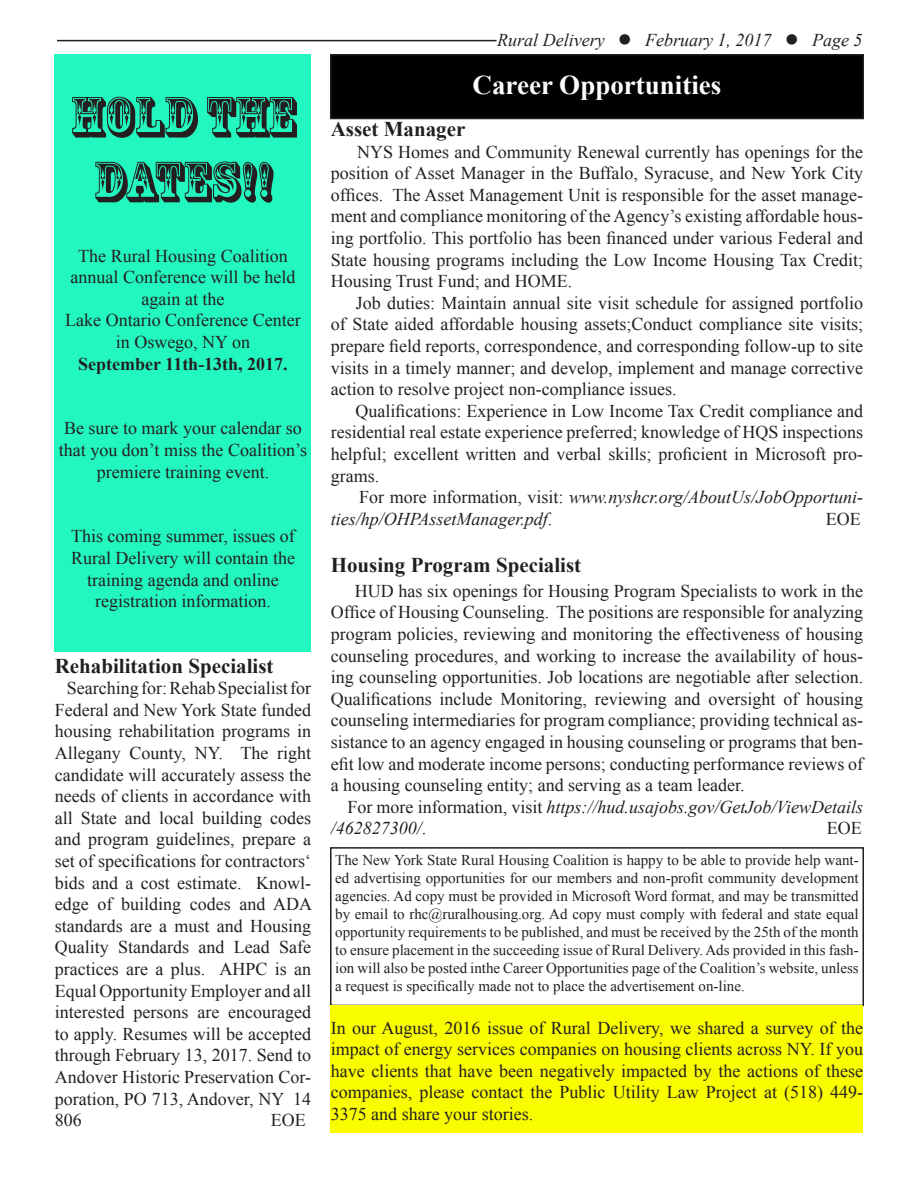
<style>
.page{position:relative;width:918px;height:1188px;background:#fff}
.page>*{position:absolute;margin:0;border:0;box-sizing:border-box;transform-origin:0 0}
.t1{font:54px/64.8px "Rosewood Std";color:#231f20;text-align:center}
.t2{font:700 27px "Times New Roman";color:#fffdfc}
.t3{font:700 21px "Times New Roman";color:#231f20}
.t4{font:18px/21.6px "Times New Roman";color:#231f20;text-align:justify}
.t5{font:italic 18px/21.6px "Times New Roman";color:#231f20}
.t6{font:700 18px "Times New Roman";color:#231f20}
.t7{font:15px/18px "Times New Roman";color:#231f20;text-align:justify}
.s1{font-style:normal}
</style>
<div class="page">
<hr style="left:57px;top:40px;width:439px;height:1px;background:#231f20">
<div style="left:331px;top:55px;width:532px;height:63px;background:#000201"></div>
<div style="left:330px;top:54px;width:534px;height:65px;border:2px solid #231f20"></div>
<div style="left:330px;top:847px;width:534px;height:159px;border:2px solid #231f20"></div>
<div style="left:55px;top:55px;width:256px;height:597px;background:#23f7c0"></div>
<div style="left:331px;top:1006px;width:532px;height:127px;background:#fafd00"></div>
<p class="t1" style="left:70px;top:84px;width:227px">HOLD THE<br>DATES!!</p>
<p class="t4" style="left:78px;top:245px;width:211px">The Rural Housing Coalition</p>
<p class="t4" style="left:71px;top:266px;width:226px;text-align:center">annual Conference will be held again at the</p>
<p class="t4" style="left:65px;top:309px;width:237px">Lake Ontario Conference Center</p>
<p class="t4" style="left:116px;top:331px;width:136px">in Oswego, NY on</p>
<p class="t6" style="left:78px;top:351px;width:211px">September 11th-13th, 2017.</p>
<p class="t4" style="left:59px;top:417px;width:250px;text-align:center">Be sure to mark your calendar so that you don’t miss the Coalition’s premiere training event.</p>
<p class="t4" style="left:71px;top:525px;width:225px">This coming summer, issues of</p>
<p class="t4" style="left:71px;top:547px;width:225px;text-align:center">Rural Delivery will contain the training agenda and online</p>
<p class="t4" style="left:95px;top:590px;width:177px">registration information.</p>
<p class="t3" style="left:55px;top:651px;width:220px">Rehabilitation Specialist</p>
<p class="t4" style="left:55px;top:677px;width:259px;text-indent:12px">Searching for: Rehab Specialist for Federal and New York State funded housing rehabilitation programs in Allegany County, NY. The right candidate will accurately assess the needs of clients in accordance with all State and local building codes and program guidelines, prepare a set of specifications for contractors‘ bids and a cost estimate. Knowl&shy;edge of building codes and ADA standards are a must and Housing Quality Standards and Lead Safe practices are a plus. AHPC is an Equal Opportunity Employer and all interested persons are encouraged to apply. Resumes will be accepted through February 13, 2017. Send to Andover Historic Preservation Cor&shy;poration, PO 713, Andover, NY 14<br>806</p>
<p class="t4" style="left:271px;top:1109px;width:36px">EOE</p>
<p class="t5" style="left:497px;top:29px;width:367px">Rural Delivery ● February 1, 2017 ● Page 5</p>
<p class="t2" style="left:473px;top:66px;width:250px">Career Opportunities</p>
<p class="t3" style="left:331px;top:114px;width:136px">Asset Manager</p>
<p class="t4" style="left:331px;top:140px;width:534px;text-indent:26px">NYS Homes and Community Renewal currently has openings for the position of Asset Manager in the Buffalo, Syracuse, and New York City offices. The Asset Management Unit is responsible for the asset manage&shy;ment and compliance monitoring of the Agency’s existing affordable hous&shy;ing portfolio. This portfolio has been financed under various Federal and State housing programs including the Low Income Housing Tax Credit; Housing Trust Fund; and HOME.</p>
<p class="t4" style="left:331px;top:292px;width:534px;text-indent:25px">Job duties: Maintain annual site visit schedule for assigned portfolio of State aided affordable housing assets;Conduct compliance site visits; prepare field reports, correspondence, and corresponding follow-up to site visits in a timely manner; and develop, implement and manage corrective action to resolve project non-compliance issues.</p>
<p class="t4" style="left:331px;top:400px;width:534px;text-indent:25px">Qualifications: Experience in Low Income Tax Credit compliance and residential real estate experience preferred; knowledge of HQS inspections helpful; excellent written and verbal skills; proficient in Microsoft pro&shy;grams.</p>
<p class="t5" style="left:331px;top:486px;width:534px;text-indent:28px"><span class="s1">For more information, visit:</span> www.nyshcr.org/AboutUs/JobOpportuni&shy;ties/hp/OHPAssetManager.pdf<span class="s1">.</span></p>
<p class="t4" style="left:826px;top:508px;width:36px">EOE</p>
<p class="t3" style="left:331px;top:550px;width:252px">Housing Program Specialist</p>
<p class="t4" style="left:331px;top:580px;width:534px;text-indent:24px">HUD has six openings for Housing Program Specialists to work in the Office of Housing Counseling. The positions are responsible for analyzing program policies, reviewing and monitoring the effectiveness of housing counseling procedures, and working to increase the availability of hous&shy;ing counseling opportunities. Job locations are negotiable after selection.<br>Qualifications include Monitoring, reviewing and oversight of housing counseling intermediaries for program compliance; providing technical as&shy;sistance to an agency engaged in housing counseling or programs that ben&shy;efit low and moderate income persons; conducting performance reviews of a housing counseling entity; and serving as a team leader.</p>
<p class="t5" style="left:331px;top:795px;width:534px;text-indent:17px"><span class="s1">For more information, visit</span> https://hud.usajobs.gov/GetJob/ViewDetails /462827300/<span class="s1">.</span></p>
<p class="t4" style="left:827px;top:817px;width:36px">EOE</p>
<p class="t7" style="left:335px;top:851px;width:525px">The New York State Rural Housing Coalition is happy to be able to provide help want&shy;ed advertising opportunities for our members and non-profit community development agencies. Ad copy must be provided in Microsoft Word format, and may be transmitted by email to rhc@ruralhousing.org. Ad copy must comply with federal and state equal opportunity requirements to be published, and must be received by the 25th of the month to ensure placement in the succeeding issue of Rural Delivery. Ads provided in this fash&shy;ion will also be posted inthe Career Opportunities page of the Coalition’s website, unless a request is specifically made not to place the advertisement on-line.</p>
<p class="t4" style="left:331px;top:1016px;width:534px">In our August, 2016 issue of Rural Delivery, we shared a survey of the impact of energy services companies on housing clients across NY. If you have clients that have been negatively impacted by the actions of these companies, please contact the Public Utility Law Project at (518) 449- 3375 and share your stories.</p>
</div>
